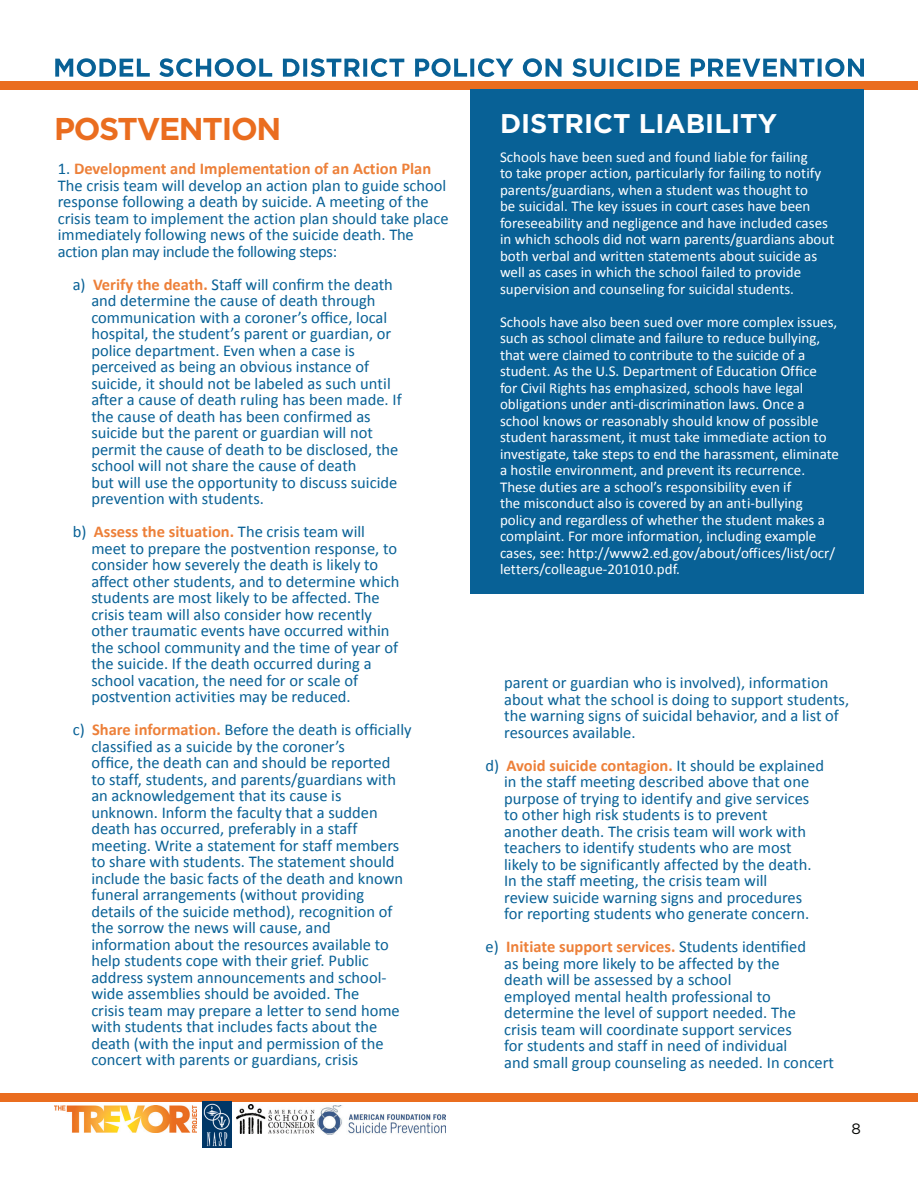
<style>
.page{position:relative;width:918px;height:1188px;background:#fff}
.page>*{position:absolute;margin:0;border:0;box-sizing:border-box;transform-origin:0 0}
.t1{font:700 31.5px "Gotham";letter-spacing:-.04em;color:#ea6d1f}
.t2{font:700 27px "Gotham";color:#fff}
.t3{font:16.5px/16.5px "Calibri";color:#086196}
.t4{font:15px/16.5px "Calibri";color:#fff}
.t5{font:15px "Gotham";color:#040503}
.s1{font-weight:700;color:#ed8039}
</style>
<div class="page">
<div style="left:0;top:81px;width:918px;height:9px;background:#ea6d1f"></div>
<div style="left:0;top:1093px;width:918px;height:9px;background:#ea6d1f"></div>
<svg style="left:55px;top:58px;width:809px;height:19px"></svg>
<img style="left:236px;top:1105px;width:78px;height:29px">
<img style="left:54px;top:1105px;width:142px;height:27px">
<img style="left:202px;top:1102px;width:29px;height:46px">
<img style="left:318px;top:1105px;width:127px;height:29px">
<div style="left:471px;top:90px;width:393px;height:504px;background:#086196"></div>
<h1 class="t1" style="left:54px;top:108px;width:229px">POSTVENTION</h1>
<p class="t3" style="left:58px;top:161px;width:392px">1. <span class="s1">Development and Implementation of an Action Plan </span>The crisis team will develop an action plan to guide school response following a death by suicide. A meeting of the crisis team to implement the action plan should take place immediately following news of the suicide death. The action plan may include the following steps:</p>
<p class="t3" style="left:91px;top:276px;width:312px;text-indent:-19px">a) <span class="s1">Verify the death.</span> Staff will confirm the death and determine the cause of death through communication with a coroner’s office, local hospital, the student’s parent or guardian, or police department. Even when a case is perceived as being an obvious instance of suicide, it should not be labeled as such until after a cause of death ruling has been made. If the cause of death has been confirmed as suicide but the parent or guardian will not permit the cause of death to be disclosed, the school will not share the cause of death<br>but will use the opportunity to discuss suicide prevention with students.</p>
<p class="t3" style="left:91px;top:524px;width:310px;text-indent:-19px">b) <span class="s1">Assess the situation.</span> The crisis team will meet to prepare the postvention response, to consider how severely the death is likely to affect other students, and to determine which students are most likely to be affected. The crisis team will also consider how recently other traumatic events have occurred within the school community and the time of year of the suicide. If the death occurred during a school vacation, the need for or scale of postvention activities may be reduced.</p>
<p class="t3" style="left:91px;top:722px;width:322px;text-indent:-19px">c) <span class="s1">Share information.</span> Before the death is officially classified as a suicide by the coroner’s<br>office, the death can and should be reported<br>to staff, students, and parents/guardians with an acknowledgement that its cause is unknown. Inform the faculty that a sudden death has occurred, preferably in a staff meeting. Write a statement for staff members to share with students. The statement should include the basic facts of the death and known funeral arrangements (without providing details of the suicide method), recognition of the sorrow the news will cause, and information about the resources available to help students cope with their grief. Public address system announcements and school&shy;wide assemblies should be avoided. The<br>crisis team may prepare a letter to send home with students that includes facts about the death (with the input and permission of the concert with parents or guardians, crisis</p>
<h2 class="t2" style="left:500px;top:105px;width:278px">DISTRICT LIABILITY</h2>
<p class="t4" style="left:500px;top:149px;width:336px">Schools have been sued and found liable for failing<br>to take proper action, particularly for failing to notify parents/guardians, when a student was thought to<br>be suicidal. The key issues in court cases have been foreseeability and negligence and have included cases in which schools did not warn parents/guardians about both verbal and written statements about suicide as well as cases in which the school failed to provide supervision and counseling for suicidal students.</p>
<p class="t4" style="left:500px;top:314px;width:341px">Schools have also been sued over more complex issues, such as school climate and failure to reduce bullying, that were claimed to contribute to the suicide of a student. As the U.S. Department of Education Office<br>for Civil Rights has emphasized, schools have legal obligations under anti-discrimination laws. Once a school knows or reasonably should know of possible student harassment, it must take immediate action to investigate, take steps to end the harassment, eliminate a hostile environment, and prevent its recurrence.<br>These duties are a school’s responsibility even if<br>the misconduct also is covered by an anti-bullying policy and regardless of whether the student makes a complaint. For more information, including example cases, see: http://www2.ed.gov/about/offices/list/ocr/ letters/colleague-201010.pdf.</p>
<p class="t3" style="left:504px;top:675px;width:347px">parent or guardian who is involved), information about what the school is doing to support students, the warning signs of suicidal behavior, and a list of resources available.</p>
<p class="t3" style="left:504px;top:757px;width:321px;text-indent:-19px">d) <span class="s1">Avoid suicide contagion.</span> It should be explained in the staff meeting described above that one purpose of trying to identify and give services to other high risk students is to prevent another death. The crisis team will work with teachers to identify students who are most likely to be significantly affected by the death.<br>In the staff meeting, the crisis team will<br>review suicide warning signs and procedures for reporting students who generate concern.</p>
<p class="t3" style="left:504px;top:939px;width:331px;text-indent:-19px">e) <span class="s1">Initiate support services.</span> Students identified<br>as being more likely to be affected by the<br>death will be assessed by a school<br>employed mental health professional to determine the level of support needed. The<br>crisis team will coordinate support services<br>for students and staff in need of individual<br>and small group counseling as needed. In concert</p>
<p class="t5" style="left:851px;top:1119px;width:11px">8</p>
</div>
